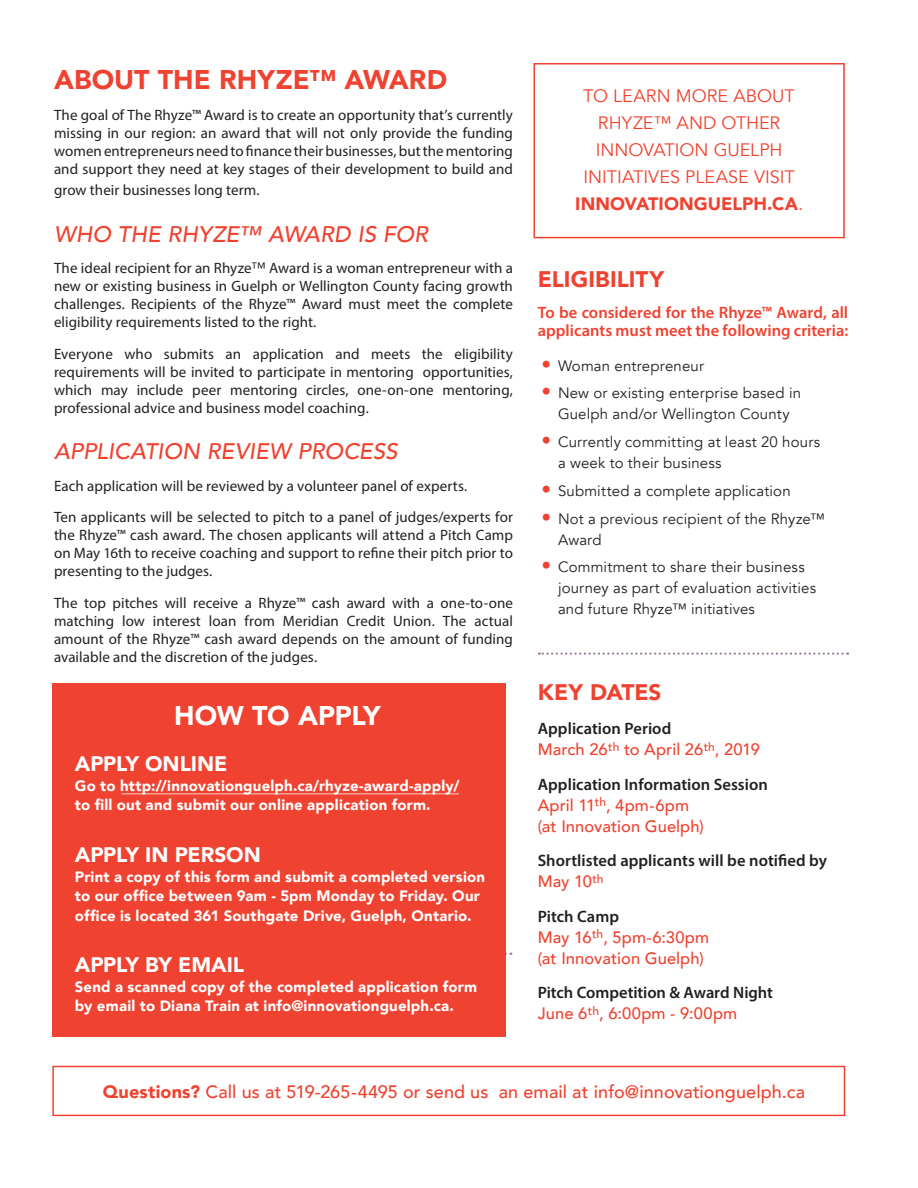
<style>
.page{position:relative;width:918px;height:1188px;background:#fff}
.page>*{position:absolute;margin:0;border:0;box-sizing:border-box;transform-origin:0 0}
.t1{font:900 27px "Avenir";color:#ef4230}
.t2{font:900 27px "Avenir";letter-spacing:-.01em;color:#fff}
.t3{font:italic 500 22.5px "Avenir";color:#ef4230}
.t4{font:900 22.5px "Avenir";color:#ef4230}
.t5{font:900 21px "Avenir";letter-spacing:-.005em;color:#fff}
.t6{font:18px/27px "Avenir";color:#ef4230;text-align:center}
.t7{font:500 18px "Avenir";letter-spacing:.005em;color:#ef4230}
.t8{font:500 16.5px/21px "Avenir";letter-spacing:.005em;color:#ef4230}
.t9{font:600 16.5px "Myriad Pro";color:#231f20}
.t10{font:600 16.5px/18px "Myriad Pro";letter-spacing:.005em;color:#ef4230}
.t11{font:15px/18px "Myriad Pro";letter-spacing:.005em;color:#231f20;text-align:justify}
.t12{font:900 15px/19.5px "Avenir";letter-spacing:.015em;color:#fff}
.t13{font:15px/21px "Avenir";letter-spacing:.01em;color:#231f20}
.s1{font-family:"Avenir"}
.s2{font-weight:900}
.s3{font-size:19.5px;color:#ef4230}
</style>
<div class="page">
<svg style="left:539px;top:653px;width:309px;height:2px"></svg>
<div style="left:52px;top:683px;width:454px;height:354px;background:#ef4230"></div>
<div style="left:534px;top:63px;width:311px;height:175px;border:2px solid #ef4230"></div>
<div style="left:52px;top:1066px;width:793px;height:50px;border:2px solid #ef4230"></div>
<hr style="left:122px;top:793px;width:337px;height:2px;background:#fff">
<h1 class="t1" style="left:54px;top:56px;width:395px">ABOUT THE RHYZE™ AWARD</h1>
<p class="t11" style="left:54px;top:106px;width:461px">The goal of The Rhyze™ Award is to create an opportunity that’s currently missing in our region: an award that will not only provide the funding women entrepreneurs need to finance their businesses, but the mentoring and support they need at key stages of their development to build and</p>
<p class="t11" style="left:54px;top:181px;width:207px">grow their businesses long term.</p>
<h2 class="t3" style="left:54px;top:220px;width:375px">WHO THE RHYZE™ AWARD IS FOR</h2>
<p class="t11" style="left:54px;top:259px;width:461px">The ideal recipient for an Rhyze<span class="s1">™</span> Award is a woman entrepreneur with a new or existing business in Guelph or Wellington County facing growth challenges. Recipients of the Rhyze™ Award must meet the complete eligibility requirements listed to the right.</p>
<p class="t11" style="left:54px;top:344px;width:461px">Everyone who submits an application and meets the eligibility requirements will be invited to participate in mentoring opportunities, which may include peer mentoring circles, one-on-one mentoring, professional advice and business model coaching.</p>
<h2 class="t3" style="left:54px;top:438px;width:345px">APPLICATION REVIEW PROCESS</h2>
<p class="t11" style="left:54px;top:469px;width:460px;line-height:31.5px">Each application will be reviewed by a volunteer panel of experts.<br>Ten applicants will be selected to pitch to a panel of judges/experts for</p>
<p class="t11" style="left:54px;top:526px;width:461px">the Rhyze™ cash award. The chosen applicants will attend a Pitch Camp on May 16th to receive coaching and support to refine their pitch prior to presenting to the judges.</p>
<p class="t11" style="left:54px;top:593px;width:461px">The top pitches will receive a Rhyze™ cash award with a one-to-one matching low interest loan from Meridian Credit Union. The actual amount of the Rhyze™ cash award depends on the amount of funding available and the discretion of the judges.</p>
<h1 class="t2" style="left:174px;top:692px;width:208px">HOW TO APPLY</h1>
<h3 class="t5" style="left:75px;top:746px;width:154px">APPLY ONLINE</h3>
<p class="t12" style="left:75px;top:775px;width:386px">Go to http://innovationguelph.ca/rhyze-award-apply/ to fill out and submit our online application form.</p>
<h3 class="t5" style="left:75px;top:837px;width:188px">APPLY IN PERSON</h3>
<p class="t12" style="left:75px;top:866px;width:412px">Print a copy of this form and submit a completed version to our office between 9am - 5pm Monday to Friday. Our office is located 361 Southgate Drive, Guelph, Ontario.</p>
<h3 class="t5" style="left:75px;top:947px;width:171px">APPLY BY EMAIL</h3>
<p class="t12" style="left:75px;top:976px;width:404px">Send a scanned copy of the completed application form by email to Diana Train at info@innovationguelph.ca.</p>
<p class="t6" style="left:575px;top:83px;width:229px">TO LEARN MORE ABOUT<br>RHYZE™ AND OTHER<br>INNOVATION GUELPH<br>INITIATIVES PLEASE VISIT<br><span class="s2">INNOVATIONGUELPH.CA</span>.</p>
<h2 class="t4" style="left:538px;top:259px;width:128px">ELIGIBILITY</h2>
<p class="t10" style="left:538px;top:303px;width:312px">To be considered for the Rhyze™ Award, all applicants must meet the following criteria:</p>
<p class="t13" style="left:541px;top:355px;width:164px"><span class="s3">•</span> Woman entrepreneur</p>
<p class="t13" style="left:541px;top:383px;width:261px;text-align:center"><span class="s3">•</span> New or existing enterprise based in<br>Guelph and/or Wellington County</p>
<p class="t13" style="left:558px;top:432px;width:264px;text-indent:-17px"><span class="s3">•</span> Currently committing at least 20 hours a week to their business</p>
<p class="t13" style="left:541px;top:480px;width:251px"><span class="s3">•</span> Submitted a complete application</p>
<p class="t13" style="left:558px;top:508px;width:268px;text-indent:-17px"><span class="s3">•</span> Not a previous recipient of the Rhyze™<br>Award</p>
<p class="t13" style="left:558px;top:557px;width:260px;text-indent:-17px"><span class="s3">•</span> Commitment to share their business journey as part of evaluation activities and future Rhyze™ initiatives</p>
<h2 class="t4" style="left:538px;top:673px;width:125px">KEY DATES</h2>
<p class="t9" style="left:538px;top:718px;width:135px">Application Period</p>
<p class="t8" style="left:538px;top:738px;width:224px">March 26<sup>th</sup> to April 26<sup>th</sup>, 2019</p>
<p class="t9" style="left:538px;top:774px;width:232px">Application Information Session</p>
<p class="t8" style="left:538px;top:794px;width:168px">April 11<sup>th</sup>, 4pm-6pm (at Innovation Guelph)</p>
<p class="t9" style="left:538px;top:850px;width:291px">Shortlisted applicants will be notified by</p>
<p class="t8" style="left:538px;top:870px;width:67px">May 10<sup>th</sup></p>
<p class="t9" style="left:538px;top:906px;width:83px">Pitch Camp</p>
<p class="t8" style="left:538px;top:926px;width:173px">May 16<sup>th</sup>, 5pm-6:30pm (at Innovation Guelph)</p>
<p class="t9" style="left:538px;top:982px;width:237px">Pitch Competition &amp; Award Night</p>
<p class="t8" style="left:538px;top:1002px;width:201px">June 6<sup>th</sup>, 6:00pm - 9:00pm</p>
<p class="t7" style="left:103px;top:1076px;width:704px"><span class="s2">Questions?</span> Call us at 519-265-4495 or send us an email at info@innovationguelph.ca</p>
</div>
